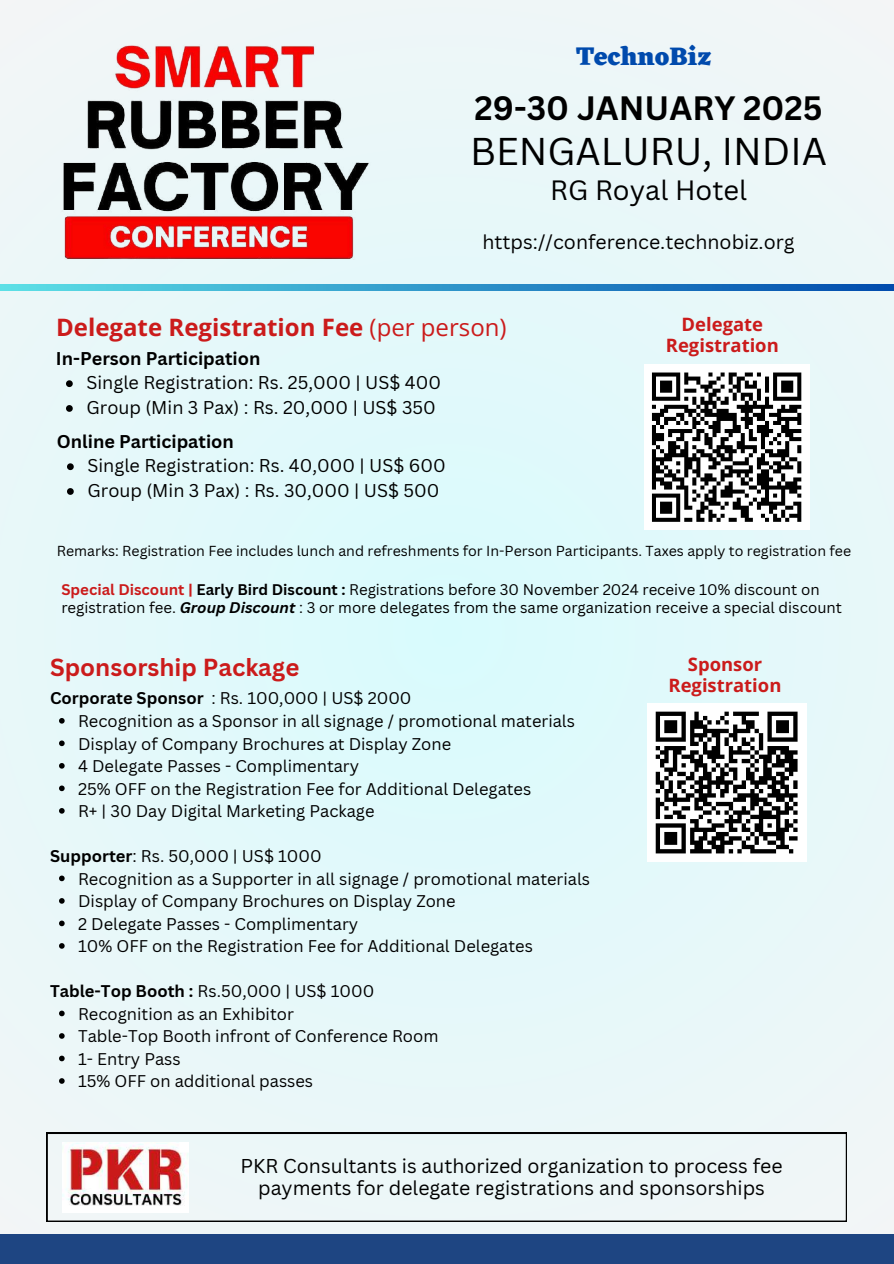
<style>
.page{position:relative;width:894px;height:1264px;background:#fff}
.page>*{position:absolute;margin:0;border:0;box-sizing:border-box;transform-origin:0 0}
.t1{font:37.65px "Canva Sans";color:#000}
.t2{font:700 32.85px "Canva Sans";color:#000}
.t3{font:27.15px "Canva Sans";color:#000}
.t4{font:800 26.1px "Eczar";color:#004aad}
.t5{font:700 24px "Open Sans";color:#cb1b1b}
.t6{font:700 24px "Canva Sans";color:#cb1b1b}
.t7{font:19.5px/22.5px "Canva Sans";color:#000;text-align:center}
.t8{font:700 18.45px/20.2px "Open Sans";color:#cb1b1b;text-align:center}
.t9{font:18px/24.8px "Canva Sans";color:#000}
.t10{font:700 18px "Canva Sans";color:#000}
.t11{font:16.5px/22.5px "Canva Sans";color:#000}
.t12{font:15px/18px "Canva Sans";color:#000}
.t13{font:14.1px "Canva Sans";color:#000}
.s1{font-weight:400}
.s2{font-weight:700;color:#cb1b1b}
.s3{font-weight:700}
.s4{font-weight:700;font-style:italic}
</style>
<div class="page">
<div style="left:0;top:0;width:893px;height:1263px;background:#e6f8f9"></div>
<img style="left:54px;top:38px;width:315px;height:222px">
<svg style="left:0;top:284px;width:893px;height:6px;background:#2e95c9"></svg>
<div style="left:0;top:1234px;width:893px;height:29px;background:#1e4582"></div>
<svg style="left:47px;top:1132px;width:799px;height:89px"></svg>
<img style="left:63px;top:1141px;width:126px;height:71px">
<svg style="left:66px;top:380px;width:7px;height:7px"></svg>
<svg style="left:66px;top:405px;width:7px;height:7px"></svg>
<svg style="left:67px;top:463px;width:7px;height:7px"></svg>
<svg style="left:67px;top:488px;width:7px;height:7px"></svg>
<svg style="left:59px;top:718px;width:6px;height:5px"></svg>
<svg style="left:59px;top:740px;width:6px;height:6px"></svg>
<svg style="left:59px;top:763px;width:6px;height:5px"></svg>
<svg style="left:59px;top:785px;width:6px;height:6px"></svg>
<svg style="left:59px;top:808px;width:6px;height:5px"></svg>
<svg style="left:59px;top:875px;width:6px;height:6px"></svg>
<svg style="left:59px;top:898px;width:6px;height:5px"></svg>
<svg style="left:59px;top:920px;width:6px;height:6px"></svg>
<svg style="left:59px;top:943px;width:6px;height:5px"></svg>
<svg style="left:59px;top:1010px;width:6px;height:6px"></svg>
<svg style="left:59px;top:1033px;width:6px;height:5px"></svg>
<svg style="left:59px;top:1055px;width:6px;height:6px"></svg>
<svg style="left:59px;top:1078px;width:6px;height:5px"></svg>
<div style="left:643px;top:364px;width:166px;height:166px;background:#fff"></div>
<svg style="left:651px;top:372px;width:151px;height:150px"></svg>
<div style="left:647px;top:703px;width:158px;height:159px;background:#fff"></div>
<svg style="left:655px;top:711px;width:143px;height:143px"></svg>
<h3 class="t4" style="left:576px;top:40px;width:137px">TechnoBiz</h3>
<h2 class="t2" style="left:474px;top:85px;width:349px">29-30 JANUARY 2025</h2>
<h1 class="t1" style="left:470px;top:125px;width:358px">BENGALURU, INDIA</h1>
<h3 class="t3" style="left:550px;top:171px;width:198px">RG Royal Hotel</h3>
<p class="t7" style="left:482px;top:230px;width:313px">https://conference.technobiz.org</p>
<h3 class="t5" style="left:56px;top:310px;width:452px">Delegate Registration Fee <span class="s1">(per person)</span></h3>
<p class="t10" style="left:56px;top:345px;width:206px">In-Person Participation</p>
<p class="t9" style="left:86px;top:370px;width:356px">Single Registration: Rs. 25,000 | US$ 400<br>Group (Min 3 Pax) : Rs. 20,000 | US$ 350</p>
<p class="t10" style="left:57px;top:428px;width:178px">Online Participation</p>
<p class="t9" style="left:87px;top:453px;width:360px">Single Registration: Rs. 40,000 | US$ 600<br>Group (Min 3 Pax) : Rs. 30,000 | US$ 500</p>
<p class="t8" style="left:665px;top:314px;width:114px">Delegate<br>Registration</p>
<p class="t13" style="left:57px;top:541px;width:795px">Remarks: Registration Fee includes lunch and refreshments for In-Person Participants. Taxes apply to registration fee</p>
<p class="t12" style="left:61px;top:580px;width:781px"><span class="s2">Special Discount |</span> <span class="s3">Early Bird Discount :</span> Registrations before 30 November 2024 receive 10% discount on registration fee. <span class="s4">Group Discount</span> : 3 or more delegates from the same organization receive a special discount</p>
<h3 class="t6" style="left:50px;top:650px;width:251px">Sponsorship Package</h3>
<p class="t11" style="left:78px;top:686px;width:498px;text-indent:-28px"><span class="s3">Corporate Sponsor</span> : Rs. 100,000 | US$ 2000<br>Recognition as a Sponsor in all signage / promotional materials Display of Company Brochures at Display Zone<br>4 Delegate Passes - Complimentary<br>25% OFF on the Registration Fee for Additional Delegates<br>R+ | 30 Day Digital Marketing Package</p>
<p class="t11" style="left:78px;top:844px;width:513px;text-indent:-28px"><span class="s3">Supporter</span>: Rs. 50,000 | US$ 1000<br>Recognition as a Supporter in all signage / promotional materials Display of Company Brochures on Display Zone<br>2 Delegate Passes - Complimentary<br>10% OFF on the Registration Fee for Additional Delegates</p>
<p class="t11" style="left:78px;top:979px;width:362px;text-indent:-28px"><span class="s3">Table-Top Booth :</span> Rs.50,000 | US$ 1000<br>Recognition as an Exhibitor<br>Table-Top Booth infront of Conference Room<br>1- Entry Pass<br>15% OFF on additional passes</p>
<p class="t8" style="left:668px;top:654px;width:114px">Sponsor<br>Registration</p>
<p class="t7" style="left:240px;top:1153px;width:543px">PKR Consultants is authorized organization to process fee payments for delegate registrations and sponsorships</p>
</div>
